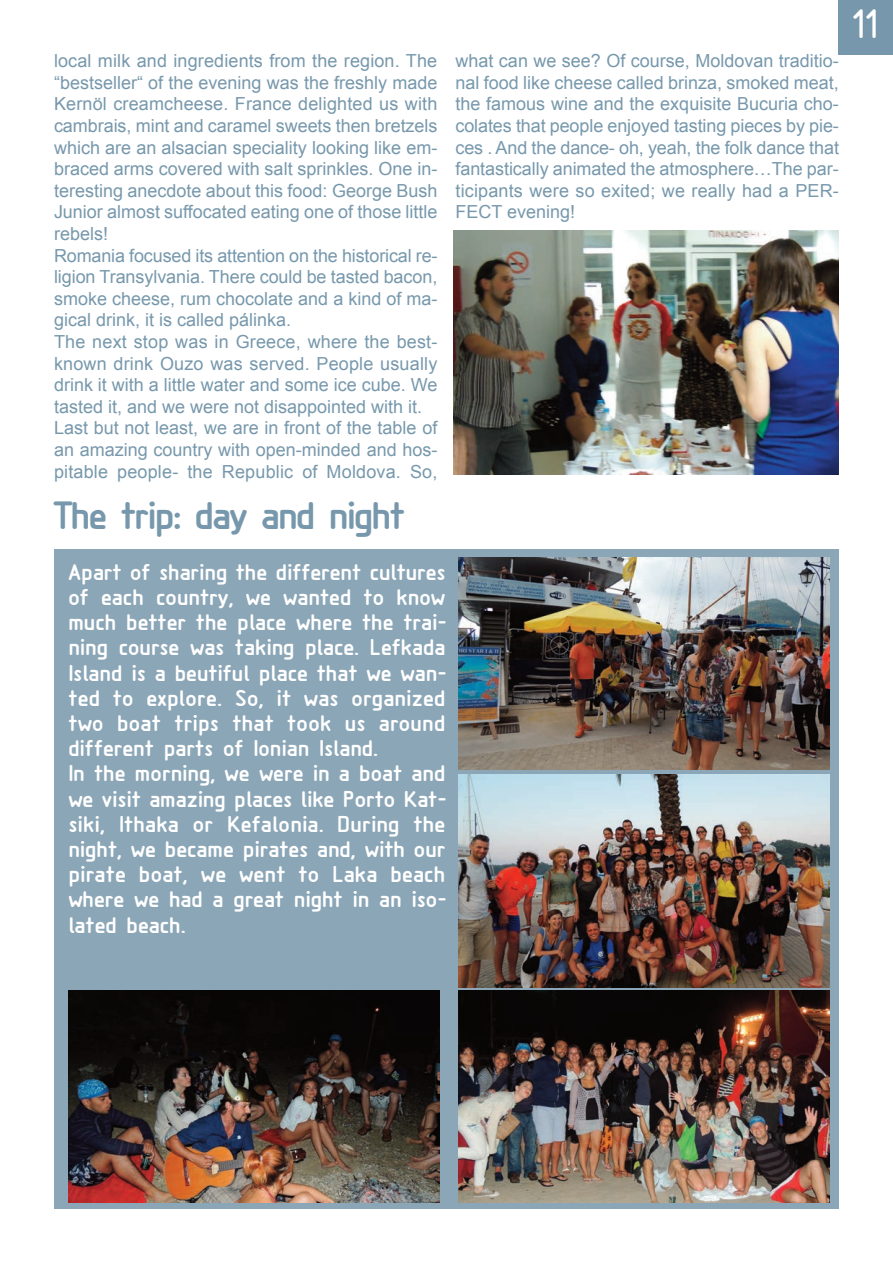
<style>
.page{position:relative;width:893px;height:1263px;background:#fff}
.page>*{position:absolute;margin:0;border:0;box-sizing:border-box;transform-origin:0 0}
.t1{font:37.5px "ISO Prop OE";color:#fff}
.t2{font:36px "ISO Prop OE Bold";color:#7798ac}
.t3{font:21px/25.2px "ISO Prop OE Bold";letter-spacing:.05em;color:#fff}
.t4{font:18px/21.6px "Arial";color:#7798ac}
</style>
<div class="page">
<img style="left:454px;top:231px;width:385px;height:244px">
<div style="left:54px;top:549px;width:785px;height:660px;background:#8ba6b7"></div>
<img style="left:459px;top:557px;width:371px;height:212px">
<img style="left:459px;top:991px;width:371px;height:212px">
<img style="left:68px;top:991px;width:371px;height:212px">
<img style="left:459px;top:775px;width:371px;height:212px">
<div style="left:839px;top:0;width:54px;height:54px;background:#7798ac"></div>
<p class="t4" style="left:54px;top:50px;width:385px">local milk and ingredients from the region. The “bestseller“ of the evening was the freshly made Kernöl creamcheese. France delighted us with cambrais, mint and caramel sweets then bretzels which are an alsacian speciality looking like em&shy;braced arms covered with salt sprinkles. One in&shy;teresting anecdote about this food: George Bush Junior almost suffocated eating one of those little rebels!<br>Romania focused its attention on the historical re&shy;ligion Transylvania. There could be tasted bacon, smoke cheese, rum chocolate and a kind of ma&shy;gical drink, it is called pálinka.<br>The next stop was in Greece, where the best&shy;known drink Ouzo was served. People usually drink it with a little water and some ice cube. We tasted it, and we were not disappointed with it.<br>Last but not least, we are in front of the table of an amazing country with open-minded and hos&shy;pitable people- the Republic of Moldova. So,</p>
<p class="t4" style="left:455px;top:50px;width:385px;text-align:justify">what can we see? Of course, Moldovan traditio&shy;nal food like cheese called brinza, smoked meat, the famous wine and the exquisite Bucuria cho&shy;colates that people enjoyed tasting pieces by pie&shy;ces . And the dance- oh, yeah, the folk dance that fantastically animated the atmosphere…The par&shy;ticipants were so exited; we really had a PER-FECT evening!</p>
<h2 class="t2" style="left:54px;top:494px;width:352px">The trip: day and night</h2>
<p class="t3" style="left:69px;top:559px;width:379px">Apart of sharing the different cultures of each country, we wanted to know much better the place where the trai&shy;ning course was taking place. Lefkada Island is a beutiful place that we wan&shy;ted to explore. So, it was organized two boat trips that took us around different parts of Ionian Island.<br>In the morning, we were in a boat and we visit amazing places like Porto Kat&shy;siki, Ithaka or Kefalonia. During the night, we became pirates and, with our pirate boat, we went to Laka beach where we had a great night in an iso&shy;lated beach.</p>
<h1 class="t1" style="left:853px;top:2px;width:28px">11</h1>
</div>
